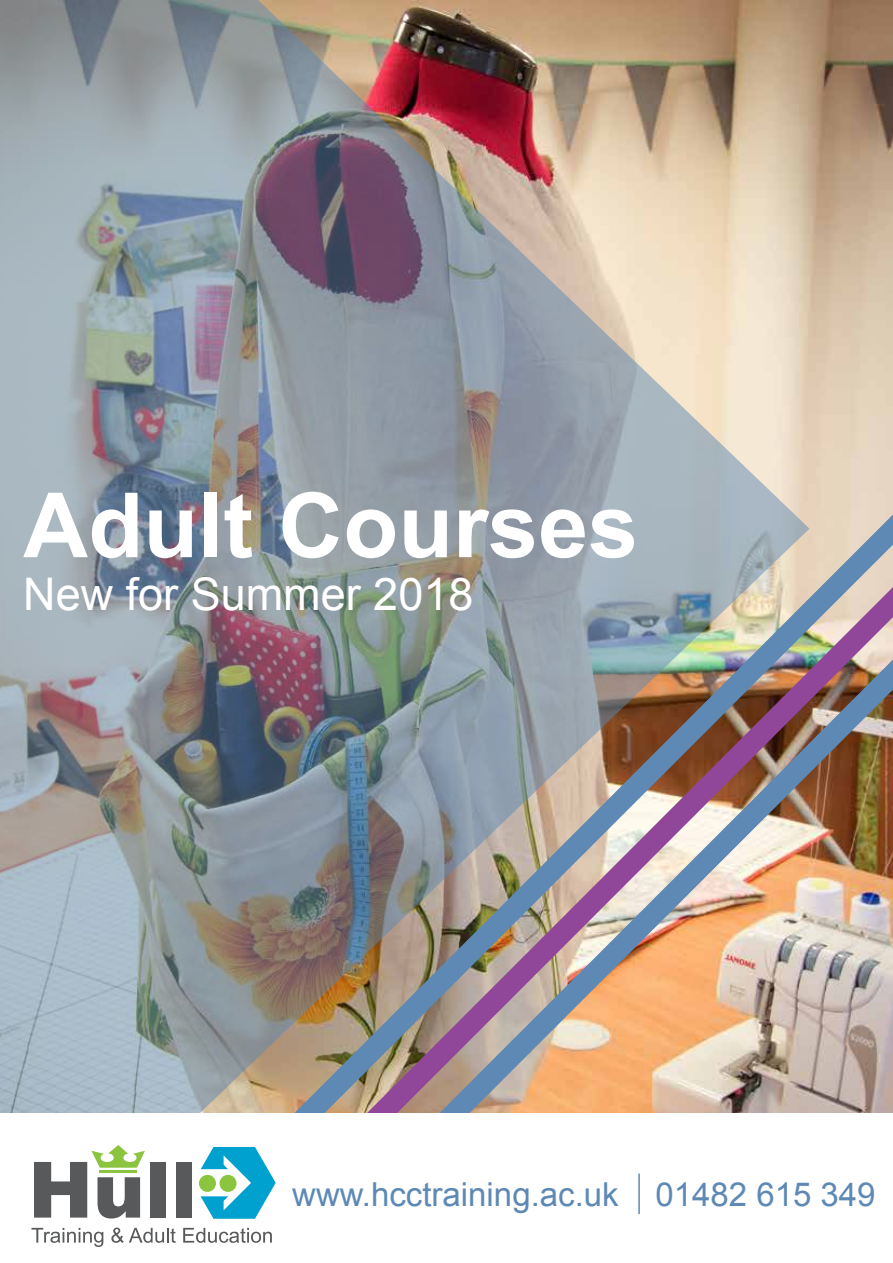
<style>
.page{position:relative;width:893px;height:1263px;background:#fff}
.page>*{position:absolute;margin:0;border:0;box-sizing:border-box;transform-origin:0 0}
.t1{font:700 90px "Arial";color:#fff}
.t2{font:45px "Arial";color:#fff}
.t3{font:33px "Arial";color:#5d89b4}
</style>
<div class="page">
<img style="left:809px;top:0;width:84px;height:514px">
<img style="left:0;top:0;width:809px;height:1113px">
<img style="left:279px;top:514px;width:614px;height:599px">
<img style="left:315px;top:587px;width:578px;height:526px">
<img style="left:352px;top:659px;width:541px;height:454px">
<hr style="left:638px;top:1173px;width:2px;height:41px;background:#5d89b4">
<div style="left:150px;top:1162px;width:16px;height:55px;background:#58595b"></div>
<div style="left:176px;top:1162px;width:15px;height:55px;background:#58595b"></div>
<svg style="left:34px;top:1145px;width:111px;height:73px"></svg>
<hr style="left:100px;top:1170px;width:37px;height:3px;background:#8bc53f">
<svg style="left:32px;top:1228px;width:71px;height:19px"></svg>
<svg style="left:111px;top:1227px;width:65px;height:16px"></svg>
<svg style="left:183px;top:1228px;width:89px;height:15px"></svg>
<svg style="left:201px;top:1147px;width:75px;height:72px"></svg>
<div style="left:199px;top:1175px;width:17px;height:17px;background:#8bc53f;border-radius:50%"></div>
<div style="left:219px;top:1175px;width:18px;height:17px;background:#8bc53f;border-radius:50%"></div>
<h1 class="t1" style="left:23px;top:465px;width:617px">Adult Courses</h1>
<h2 class="t2" style="left:23px;top:564px;width:452px">New for Summer 2018</h2>
<p class="t3" style="left:292px;top:1172px;width:585px">www.hcctraining.ac.uk 01482 615 349</p>
</div>
